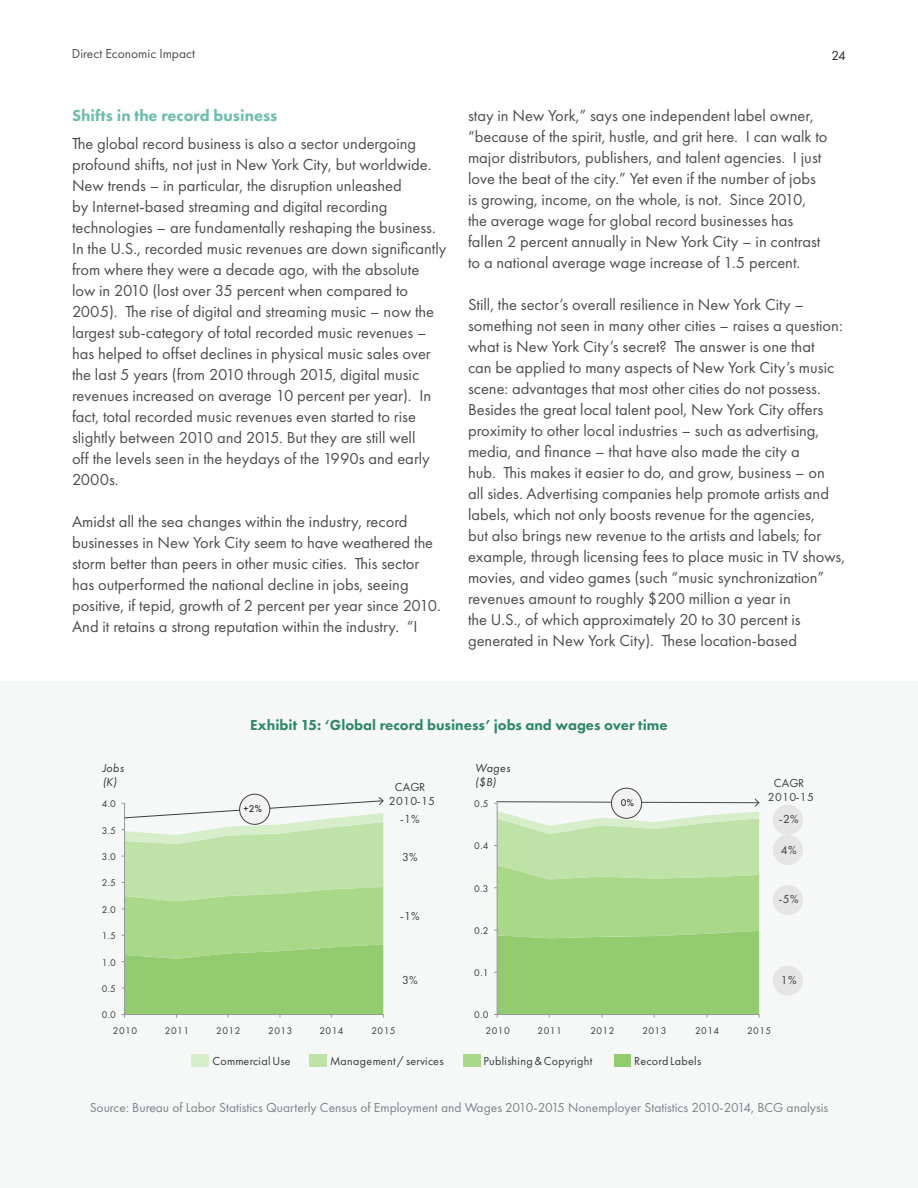
<style>
.page{position:relative;width:918px;height:1188px;background:#fff}
.page>*{position:absolute;margin:0;border:0;box-sizing:border-box;transform-origin:0 0}
.t1{font:16.5px/21px "Futura PT";color:#4d4d4f}
.t2{font:800 16.5px "Futura PT";color:#6ebca9}
.t3{font:800 15px "Futura PT";color:#308869}
.t4{font:13.5px "Futura PT";color:#4d4d4f}
.t5{font:13.5px "Futura PT";color:#292829}
.t6{font:12px "Futura PT";letter-spacing:.025em;color:#383838}
.t7{font:12px/14.1px "Futura PT";letter-spacing:.025em;color:#3d3d3d;text-align:center}
.t8{font:italic 12px/14.1px "Futura PT";letter-spacing:.025em;color:#383838}
.t9{font:10.05px "Futura PT";letter-spacing:.045em;color:#383838}
.t10{font:10.05px "Futura PT";color:#000}
</style>
<div class="page">
<hr style="left:0;top:0;width:1px;height:546px;background:#c6d4d4">
<div style="left:0;top:681px;width:918px;height:507px;background:#f6f8f8"></div>
<div style="left:773px;top:805px;width:30px;height:30px;background:#e5e5e5;border-radius:50%"></div>
<div style="left:773px;top:835px;width:30px;height:30px;background:#e5e5e5;border-radius:50%"></div>
<div style="left:773px;top:885px;width:30px;height:30px;background:#e5e5e5;border-radius:50%"></div>
<div style="left:773px;top:966px;width:30px;height:30px;background:#e5e5e5;border-radius:50%"></div>
<div style="left:614px;top:1054px;width:16px;height:12px;background:#93cb6f"></div>
<div style="left:463px;top:1054px;width:17px;height:12px;background:#a8d888"></div>
<div style="left:309px;top:1054px;width:18px;height:12px;background:#bfe2a8"></div>
<div style="left:192px;top:1054px;width:17px;height:12px;background:#d8edca"></div>
<svg style="left:122px;top:797px;width:262px;height:221px;background:#b3da9b"></svg>
<svg style="left:494px;top:799px;width:266px;height:219px;background:#aed892"></svg>
<div style="left:240px;top:794px;width:30px;height:30px;background:#f2f2f2;border-radius:50%"></div>
<div style="left:239px;top:794px;width:31px;height:31px;border:1px solid #424242;border-radius:50%"></div>
<div style="left:611px;top:788px;width:31px;height:30px;background:#f2f2f2;border-radius:50%"></div>
<div style="left:611px;top:788px;width:31px;height:31px;border:1px solid #424242;border-radius:50%"></div>
<p class="t4" style="left:72px;top:46px;width:125px">Direct Economic Impact</p>
<p class="t2" style="left:72px;top:105px;width:207px">Shifts in the record business</p>
<p class="t1" style="left:72px;top:133px;width:376px">The global record business is also a sector undergoing profound shifts, not just in New York City, but worldwide.<br>New trends – in particular, the disruption unleashed<br>by Internet-based streaming and digital recording technologies – are fundamentally reshaping the business.<br>In the U.S., recorded music revenues are down significantly from where they were a decade ago, with the absolute low in 2010 (lost over 35 percent when compared to 2005). The rise of digital and streaming music – now the largest sub-category of total recorded music revenues – has helped to offset declines in physical music sales over the last 5 years (from 2010 through 2015, digital music revenues increased on average 10 percent per year). In fact, total recorded music revenues even started to rise slightly between 2010 and 2015. But they are still well<br>off the levels seen in the heydays of the 1990s and early 2000s.</p>
<p class="t1" style="left:72px;top:511px;width:370px">Amidst all the sea changes within the industry, record businesses in New York City seem to have weathered the storm better than peers in other music cities. This sector has outperformed the national decline in jobs, seeing positive, if tepid, growth of 2 percent per year since 2010.<br>And it retains a strong reputation within the industry. “I</p>
<p class="t5" style="left:831px;top:48px;width:16px">24</p>
<p class="t1" style="left:468px;top:105px;width:361px">stay in New York,” says one independent label owner, “because of the spirit, hustle, and grit here. I can walk to major distributors, publishers, and talent agencies. I just love the beat of the city.” Yet even if the number of jobs is growing, income, on the whole, is not. Since 2010, the average wage for global record businesses has fallen 2 percent annually in New York City – in contrast to a national average wage increase of 1.5 percent.</p>
<p class="t1" style="left:468px;top:294px;width:379px">Still, the sector’s overall resilience in New York City – something not seen in many other cities – raises a question: what is New York City’s secret? The answer is one that<br>can be applied to many aspects of New York City’s music scene: advantages that most other cities do not possess.<br>Besides the great local talent pool, New York City offers proximity to other local industries – such as advertising, media, and finance – that have also made the city a<br>hub. This makes it easier to do, and grow, business – on<br>all sides. Advertising companies help promote artists and labels, which not only boosts revenue for the agencies,<br>but also brings new revenue to the artists and labels; for example, through licensing fees to place music in TV shows, movies, and video games (such “music synchronization” revenues amount to roughly $200 million a year in<br>the U.S., of which approximately 20 to 30 percent is generated in New York City). These location-based</p>
<p class="t8" style="left:103px;top:761px;width:23px">Jobs (K)</p>
<p class="t9" style="left:102px;top:798px;width:16px">4.0</p>
<p class="t9" style="left:102px;top:824px;width:16px">3.5</p>
<p class="t9" style="left:102px;top:851px;width:16px">3.0</p>
<p class="t9" style="left:102px;top:877px;width:16px">2.5</p>
<p class="t9" style="left:102px;top:903px;width:16px">2.0</p>
<p class="t9" style="left:102px;top:930px;width:16px">1.5</p>
<p class="t9" style="left:102px;top:956px;width:16px">1.0</p>
<p class="t9" style="left:102px;top:983px;width:16px">0.5</p>
<p class="t9" style="left:102px;top:1009px;width:16px">0.0</p>
<p class="t3" style="left:250px;top:715px;width:419px">Exhibit 15: ‘Global record business’ jobs and wages over time</p>
<p class="t10" style="left:244px;top:803px;width:20px">+2%</p>
<p class="t7" style="left:389px;top:780px;width:48px">CAGR<br>2010-15</p>
<p class="t7" style="left:400px;top:812px;width:21px">-1%</p>
<p class="t7" style="left:402px;top:850px;width:17px">3%</p>
<p class="t7" style="left:400px;top:909px;width:21px">-1%</p>
<p class="t7" style="left:402px;top:973px;width:17px">3%</p>
<p class="t8" style="left:475px;top:761px;width:36px">Wages ($B)</p>
<p class="t9" style="left:474px;top:798px;width:16px">0.5</p>
<p class="t9" style="left:474px;top:840px;width:16px">0.4</p>
<p class="t9" style="left:474px;top:882px;width:16px">0.3</p>
<p class="t9" style="left:474px;top:925px;width:16px">0.2</p>
<p class="t9" style="left:474px;top:967px;width:16px">0.1</p>
<p class="t9" style="left:474px;top:1009px;width:16px">0.0</p>
<p class="t10" style="left:621px;top:797px;width:15px">0%</p>
<p class="t7" style="left:768px;top:776px;width:48px">CAGR<br>2010-15</p>
<p class="t7" style="left:779px;top:812px;width:21px">-2%</p>
<p class="t7" style="left:781px;top:843px;width:17px">4%</p>
<p class="t7" style="left:779px;top:892px;width:21px">-5%</p>
<p class="t7" style="left:781px;top:973px;width:17px">1%</p>
<p class="t9" style="left:113px;top:1024px;width:26px">2010</p>
<p class="t9" style="left:165px;top:1024px;width:26px">2011</p>
<p class="t9" style="left:216px;top:1024px;width:26px">2012</p>
<p class="t9" style="left:268px;top:1024px;width:26px">2013</p>
<p class="t9" style="left:320px;top:1024px;width:26px">2014</p>
<p class="t9" style="left:372px;top:1024px;width:26px">2015</p>
<p class="t6" style="left:212px;top:1054px;width:80px">CommercialUse</p>
<p class="t6" style="left:330px;top:1054px;width:115px">Management/ services</p>
<p class="t6" style="left:484px;top:1054px;width:110px">Publishing&amp;Copyright</p>
<p class="t6" style="left:634px;top:1054px;width:69px">Record Labels</p>
<p class="t9" style="left:486px;top:1024px;width:26px">2010</p>
<p class="t9" style="left:538px;top:1024px;width:26px">2011</p>
<p class="t9" style="left:590px;top:1024px;width:26px">2012</p>
<p class="t9" style="left:642px;top:1024px;width:26px">2013</p>
<p class="t9" style="left:695px;top:1024px;width:26px">2014</p>
<p class="t9" style="left:747px;top:1024px;width:26px">2015</p>
<p class="t4" style="left:90px;top:1100px;width:740px">Source: Bureau of Labor Statistics Quarterly Census of Employment and Wages 2010-2015 Nonemployer Statistics 2010-2014, BCG analysis</p>
</div>
